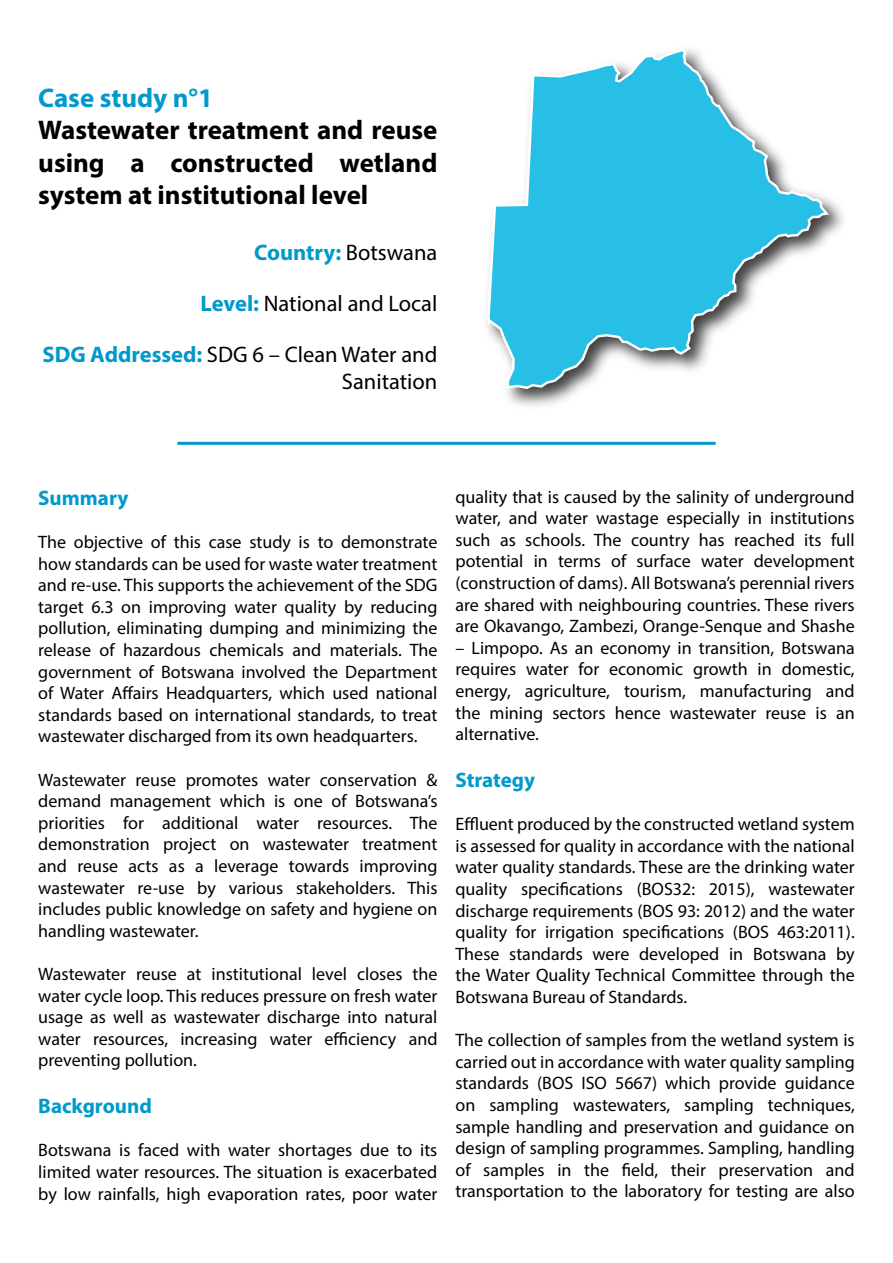
<style>
.page{position:relative;width:893px;height:1263px;background:#fff}
.page>*{position:absolute;margin:0;border:0;box-sizing:border-box;transform-origin:0 0}
.t1{font:700 27px/32.4px "Myriad Pro";color:#000;text-align:justify}
.t2{font:700 27px "Myriad Pro";color:#09c}
.t3{font:22.5px/27px "Myriad Pro";color:#000;text-align:right}
.t4{font:700 22.5px "Myriad Pro";color:#09c}
.t5{font:700 21px "Myriad Pro";color:#09c}
.t6{font:18px/21.6px "Myriad Pro";color:#000;text-align:justify}
.s1{font-weight:400;color:#000}
.s2{font-weight:700;color:#09c}
</style>
<div class="page">
<svg style="left:486px;top:49px;width:345px;height:357px"></svg>
<hr style="left:177px;top:442px;width:539px;height:3px;background:#09c">
<h1 class="t2" style="left:38px;top:80px;width:176px">Case study n°1</h1>
<h1 class="t1" style="left:38px;top:113px;width:401px">Wastewater treatment and reuse using a constructed wetland system at institutional level</h1>
<p class="t4" style="left:254px;top:238px;width:185px">Country: <span class="s1">Botswana</span></p>
<p class="t3" style="left:201px;top:290px;width:238px"><span class="s2">Level:</span> National and Local</p>
<p class="t3" style="left:43px;top:341px;width:396px"><span class="s2">SDG Addressed:</span> SDG 6 – Clean Water and<br>Sanitation</p>
<p class="t5" style="left:38px;top:484px;width:92px">Summary</p>
<p class="t6" style="left:38px;top:531px;width:401px">The objective of this case study is to demonstrate how standards can be used for waste water treatment and re-use. This supports the achievement of the SDG target 6.3 on improving water quality by reducing pollution, eliminating dumping and minimizing the release of hazardous chemicals and materials. The government of Botswana involved the Department of Water Affairs Headquarters, which used national standards based on international standards, to treat wastewater discharged from its own headquarters.</p>
<p class="t6" style="left:38px;top:768px;width:401px">Wastewater reuse promotes water conservation &amp; demand management which is one of Botswana’s priorities for additional water resources. The demonstration project on wastewater treatment and reuse acts as a leverage towards improving wastewater re-use by various stakeholders. This includes public knowledge on safety and hygiene on handling wastewater.</p>
<p class="t6" style="left:38px;top:963px;width:401px">Wastewater reuse at institutional level closes the water cycle loop. This reduces pressure on fresh water usage as well as wastewater discharge into natural water resources, increasing water efficiency and preventing pollution.</p>
<p class="t5" style="left:38px;top:1092px;width:115px">Background</p>
<p class="t6" style="left:38px;top:1139px;width:401px">Botswana is faced with water shortages due to its limited water resources. The situation is exacerbated by low rainfalls, high evaporation rates, poor water</p>
<p class="t6" style="left:455px;top:485px;width:401px">quality that is caused by the salinity of underground water, and water wastage especially in institutions such as schools. The country has reached its full potential in terms of surface water development (construction of dams). All Botswana’s perennial rivers are shared with neighbouring countries. These rivers are Okavango, Zambezi, Orange-Senque and Shashe</p>
<p class="t6" style="left:455px;top:637px;width:401px">– Limpopo. As an economy in transition, Botswana requires water for economic growth in domestic, energy, agriculture, tourism, manufacturing and the mining sectors hence wastewater reuse is an alternative.</p>
<p class="t5" style="left:455px;top:766px;width:81px">Strategy</p>
<p class="t6" style="left:455px;top:813px;width:401px">Effluent produced by the constructed wetland system is assessed for quality in accordance with the national water quality standards. These are the drinking water quality specifications (BOS32: 2015), wastewater discharge requirements (BOS 93: 2012) and the water quality for irrigation specifications (BOS 463:2011).<br>These standards were developed in Botswana by the Water Quality Technical Committee through the Botswana Bureau of Standards.</p>
<p class="t6" style="left:455px;top:1029px;width:401px">The collection of samples from the wetland system is carried out in accordance with water quality sampling standards (BOS ISO 5667) which provide guidance on sampling wastewaters, sampling techniques, sample handling and preservation and guidance on design of sampling programmes. Sampling, handling of samples in the field, their preservation and transportation to the laboratory for testing are also</p>
</div>
